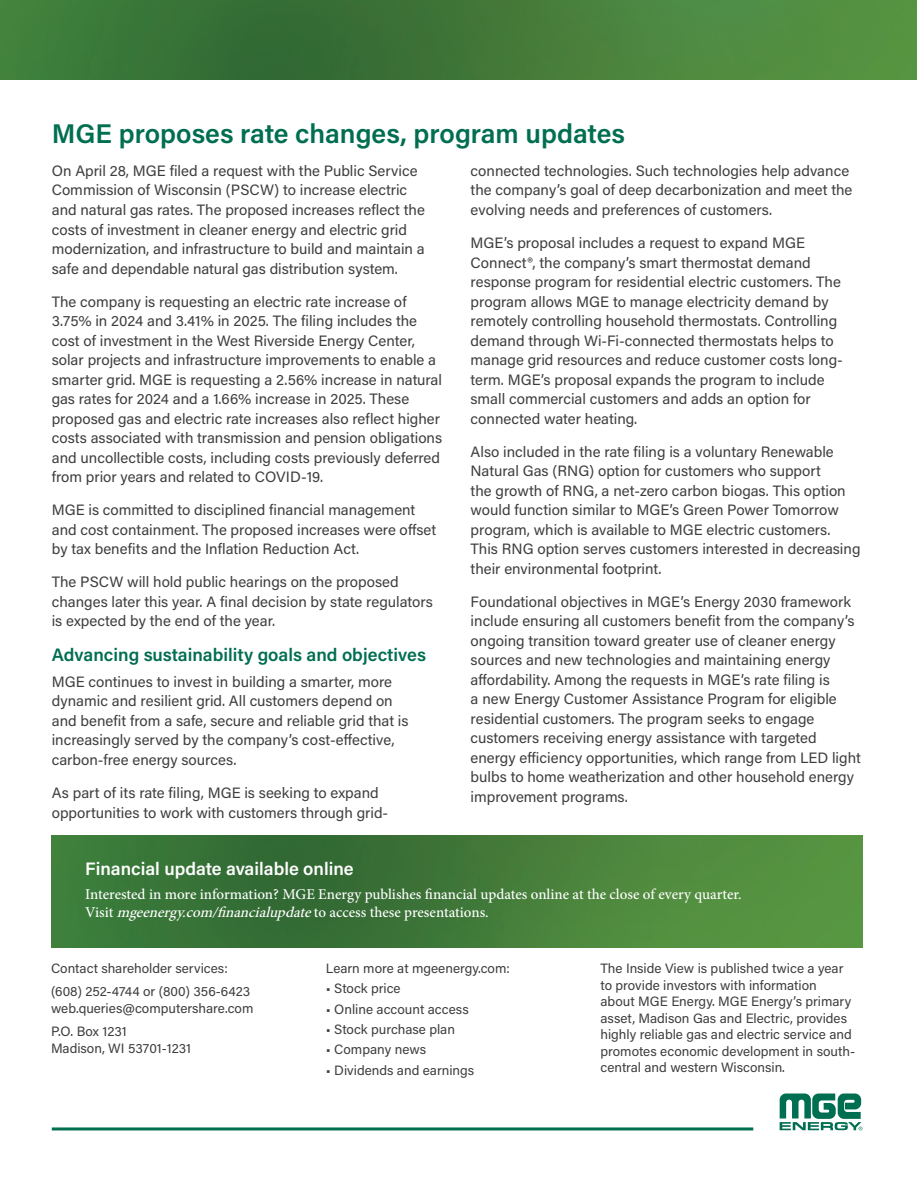
<style>
.page{position:relative;width:918px;height:1187px;background:#fff}
.page>*{position:absolute;margin:0;border:0;box-sizing:border-box;transform-origin:0 0}
.t1{font:600 27px "Acumin Pro";color:#006e51}
.t2{font:600 18px "Acumin Pro";color:#006e51}
.t3{font:600 18px "Acumin Pro";color:#fff}
.t4{font:15px/19.5px "Acumin Pro";color:#3e3e3f}
.t5{font:500 15px/18px "Minion Pro";letter-spacing:-.005em;color:#fff}
.t6{font:13.5px/16.5px "Acumin Pro";color:#3e3e3f}
.s1{font-style:italic}
</style>
<div class="page">
<img style="left:0;top:0;width:916px;height:80px">
<svg style="left:779px;top:1093px;width:83px;height:37px"></svg>
<hr style="left:52px;top:1127px;width:701px;height:3px;background:#006e51">
<img style="left:52px;top:835px;width:810px;height:112px">
<h1 class="t1" style="left:52px;top:115px;width:574px">MGE proposes rate changes, program updates</h1>
<p class="t4" style="left:52px;top:160px;width:374px">On April 28, MGE filed a request with the Public Service Commission of Wisconsin (PSCW) to increase electric and natural gas rates. The proposed increases reflect the costs of investment in cleaner energy and electric grid modernization, and infrastructure to build and maintain a safe and dependable natural gas distribution system.</p>
<p class="t4" style="left:52px;top:291px;width:392px">The company is requesting an electric rate increase of 3.75% in 2024 and 3.41% in 2025. The filing includes the cost of investment in the West Riverside Energy Center, solar projects and infrastructure improvements to enable a smarter grid. MGE is requesting a 2.56% increase in natural gas rates for 2024 and a 1.66% increase in 2025. These proposed gas and electric rate increases also reflect higher costs associated with transmission and pension obligations and uncollectible costs, including costs previously deferred from prior years and related to COVID-19.</p>
<p class="t4" style="left:52px;top:499px;width:386px">MGE is committed to disciplined financial management and cost containment. The proposed increases were offset by tax benefits and the Inflation Reduction Act.</p>
<p class="t4" style="left:52px;top:571px;width:382px">The PSCW will hold public hearings on the proposed changes later this year. A final decision by state regulators is expected by the end of the year.</p>
<p class="t2" style="left:52px;top:642px;width:376px">Advancing sustainability goals and objectives</p>
<p class="t4" style="left:52px;top:671px;width:358px">MGE continues to invest in building a smarter, more dynamic and resilient grid. All customers depend on and benefit from a safe, secure and reliable grid that is increasingly served by the company’s cost-effective, carbon-free energy sources.</p>
<p class="t4" style="left:52px;top:782px;width:338px">As part of its rate filing, MGE is seeking to expand opportunities to work with customers through grid-</p>
<p class="t4" style="left:470px;top:160px;width:383px">connected technologies. Such technologies help advance the company’s goal of deep decarbonization and meet the evolving needs and preferences of customers.</p>
<p class="t4" style="left:470px;top:232px;width:373px">MGE’s proposal includes a request to expand MGE Connect®, the company’s smart thermostat demand response program for residential electric customers. The program allows MGE to manage electricity demand by remotely controlling household thermostats. Controlling demand through Wi-Fi-connected thermostats helps to manage grid resources and reduce customer costs long&shy;term. MGE’s proposal expands the program to include small commercial customers and adds an option for connected water heating.</p>
<p class="t4" style="left:470px;top:441px;width:391px">Also included in the rate filing is a voluntary Renewable Natural Gas (RNG) option for customers who support<br>the growth of RNG, a net-zero carbon biogas. This option would function similar to MGE’s Green Power Tomorrow program, which is available to MGE electric customers.<br>This RNG option serves customers interested in decreasing their environmental footprint.</p>
<p class="t4" style="left:470px;top:591px;width:391px">Foundational objectives in MGE’s Energy 2030 framework include ensuring all customers benefit from the company’s ongoing transition toward greater use of cleaner energy sources and new technologies and maintaining energy affordability. Among the requests in MGE’s rate filing is<br>a new Energy Customer Assistance Program for eligible residential customers. The program seeks to engage customers receiving energy assistance with targeted energy efficiency opportunities, which range from LED light bulbs to home weatherization and other household energy improvement programs.</p>
<p class="t3" style="left:85px;top:855px;width:270px">Financial update available online</p>
<p class="t5" style="left:85px;top:885px;width:657px">Interested in more information? MGE Energy publishes financial updates online at the close of every quarter.<br>Vi s it <span class="s1">mgeenergy.com/financialupdate</span>t o a c c e s s th e s e p re s e nt at i o n s .</p>
<p class="t6" style="left:51px;top:956px;width:201px;line-height:23.2px">Contact shareholder services: (608) 252-4744 or (800) 356-6423</p>
<p class="t6" style="left:51px;top:996px;width:204px;line-height:23.2px">web.queries@computershare.com<br>P.O. Box 1231</p>
<p class="t6" style="left:51px;top:1039px;width:141px">Madison, WI 53701-1231</p>
<p class="t6" style="left:325px;top:959px;width:186px">Learn more at mgeenergy.com:</p>
<p class="t6" style="left:325px;top:980px;width:76px">• Stock price</p>
<p class="t6" style="left:325px;top:1000px;width:144px">• Online account access</p>
<p class="t6" style="left:325px;top:1020px;width:131px">• Stock purchase plan</p>
<p class="t6" style="left:325px;top:1040px;width:102px">• Company news</p>
<p class="t6" style="left:325px;top:1061px;width:150px">• Dividends and earnings</p>
<p class="t6" style="left:600px;top:959px;width:256px">The Inside View is published twice a year to provide investors with information<br>about MGE Energy. MGE Energy’s primary asset, Madison Gas and Electric, provides highly reliable gas and electric service and promotes economic development in south&shy;central and western Wisconsin.</p>
</div>
